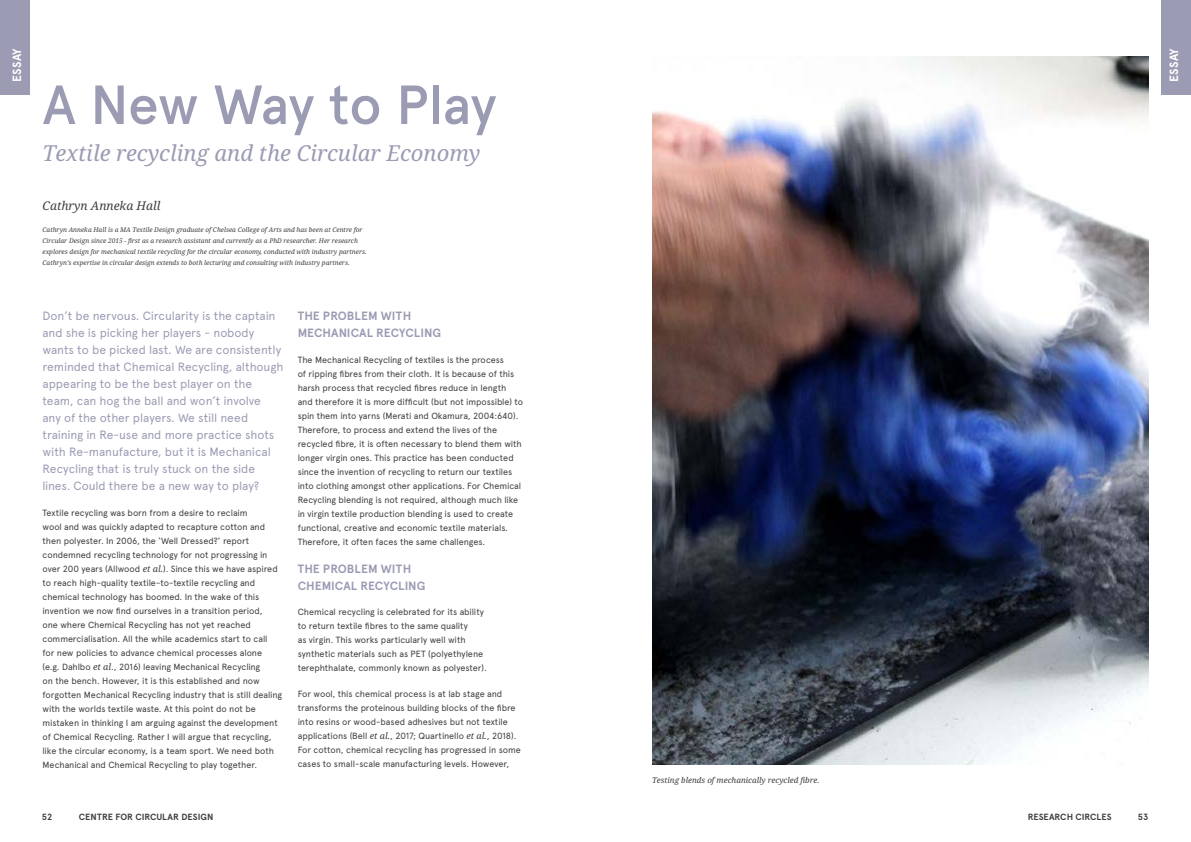
<style>
.page{position:relative;width:1191px;height:842px;background:#fff}
.page>*{position:absolute;margin:0;border:0;box-sizing:border-box;transform-origin:0 0}
.t1{font:500 55px "Apercu";letter-spacing:-.01em;color:#9b9cb4}
.t2{font:italic 22px "Noto Serif";color:#9b9cb4}
.t3{font:12px/17px "Apercu";letter-spacing:-.01em;color:#9b9cb4}
.t4{font:700 12px/17px "Apercu";letter-spacing:.005em;color:#9b9cb4}
.t5{font:italic 12px "Noto Serif";color:#3f3e40}
.t6{font:700 12px "Apercu";letter-spacing:.015em;color:#fff}
.t7{font:9px/14px "Apercu";letter-spacing:-.01em;color:#3f3e40}
.t8{font:700 9px "Apercu";letter-spacing:.005em;color:#3f3e40}
.t9{font:italic 8px "Noto Serif";color:#3f3e40}
.t10{font:italic 6.5px/11px "Noto Serif";color:#3f3e40}
.s1{font-family:"Noto Serif";font-style:italic}
</style>
<div class="page">
<div style="left:0;top:0;width:30px;height:95px;background:#9b9cb4"></div>
<div style="left:1161px;top:0;width:30px;height:95px;background:#9b9cb4"></div>
<img style="left:652px;top:57px;width:496px;height:707px">
<h3 class="t6" style="left:10px;top:82px;width:35px;rotate:-90deg">ESSAY</h3>
<h3 class="t6" style="left:1166px;top:82px;width:35px;rotate:-90deg">ESSAY</h3>
<h1 class="t1" style="left:43px;top:72px;width:455px">A New Way to Play</h1>
<h2 class="t2" style="left:43px;top:137px;width:439px">Textile recycling and the Circular Economy</h2>
<h3 class="t5" style="left:43px;top:197px;width:119px">Cathryn Anneka Hall</h3>
<p class="t10" style="left:43px;top:225px;width:326px">Cathryn Anneka Hall is a MA Textile Design graduate of Chelsea College of Arts and has been at Centre for Circular Design since 2015 - first as a research assistant and currently as a PhD researcher. Her research explores design for mechanical textile recycling for the circular economy, conducted with industry partners.<br>Cathryn’s expertise in circular design extends to both lecturing and consulting with industry partners.</p>
<p class="t3" style="left:43px;top:308px;width:242px">Don’t be nervous. Circularity is the captain and she is picking her players - nobody wants to be picked last. We are consistently reminded that Chemical Recycling, although appearing to be the best player on the team, can hog the ball and won’t involve<br>any of the other players. We still need training in Re-use and more practice shots with Re-manufacture, but it is Mechanical Recycling that is truly stuck on the side lines. Could there be a new way to play?</p>
<p class="t7" style="left:43px;top:505px;width:241px">Textile recycling was born from a desire to reclaim<br>wool and was quickly adapted to recapture cotton and then polyester. In 2006, the ‘Well Dressed?’ report condemned recycling technology for not progressing in over 200 years (Allwood <span class="s1">et al.</span>). Since this we have aspired to reach high-quality textile-to-textile recycling and chemical technology has boomed. In the wake of this invention we now find ourselves in a transition period,<br>one where Chemical Recycling has not yet reached commercialisation. All the while academics start to call<br>for new policies to advance chemical processes alone<br>(e.g. Dahlbo <span class="s1">et al</span>., 2016) leaving Mechanical Recycling<br>on the bench. However, it is this established and now forgotten Mechanical Recycling industry that is still dealing with the worlds textile waste. At this point do not be mistaken in thinking I am arguing against the development of Chemical Recycling. Rather I will argue that recycling, like the circular economy, is a team sport. We need both Mechanical and Chemical Recycling to play together.</p>
<h3 class="t4" style="left:298px;top:308px;width:145px">THE PROBLEM WITH<br>MECHANICAL RECYCLING</h3>
<p class="t7" style="left:298px;top:352px;width:227px">The Mechanical Recycling of textiles is the process<br>of ripping fibres from their cloth. It is because of this harsh process that recycled fibres reduce in length and therefore it is more difficult (but not impossible) to spin them into yarns (Merati and Okamura, 2004:640).<br>Therefore, to process and extend the lives of the recycled fibre, it is often necessary to blend them with longer virgin ones. This practice has been conducted since the invention of recycling to return our textiles into clothing amongst other applications. For Chemical Recycling blending is not required, although much like in virgin textile production blending is used to create functional, creative and economic textile materials.<br>Therefore, it often faces the same challenges.</p>
<h3 class="t4" style="left:298px;top:560px;width:129px">THE PROBLEM WITH<br>CHEMICAL RECYCLING</h3>
<p class="t7" style="left:298px;top:605px;width:191px">Chemical recycling is celebrated for its ability to return textile fibres to the same quality<br>as virgin. This works particularly well with synthetic materials such as PET (polyethylene terephthalate, commonly known as polyester).</p>
<p class="t7" style="left:298px;top:686px;width:224px">For wool, this chemical process is at lab stage and transforms the proteinous building blocks of the fibre into resins or wood-based adhesives but not textile applications (Bell <span class="s1">et al.</span>, 2017; Quartinello <span class="s1">et al.</span>, 2018).<br>For cotton, chemical recycling has progressed in some cases to small-scale manufacturing levels. However,</p>
<p class="t9" style="left:652px;top:775px;width:169px">Testing blends of mechanically recycled fibre.</p>
<p class="t8" style="left:42px;top:811px;width:12px">52</p>
<p class="t8" style="left:79px;top:811px;width:136px">CENTRE FOR CIRCULAR DESIGN</p>
<p class="t8" style="left:1027px;top:811px;width:85px">RESEARCH CIRCLES</p>
<p class="t8" style="left:1137px;top:811px;width:12px">53</p>
</div>
